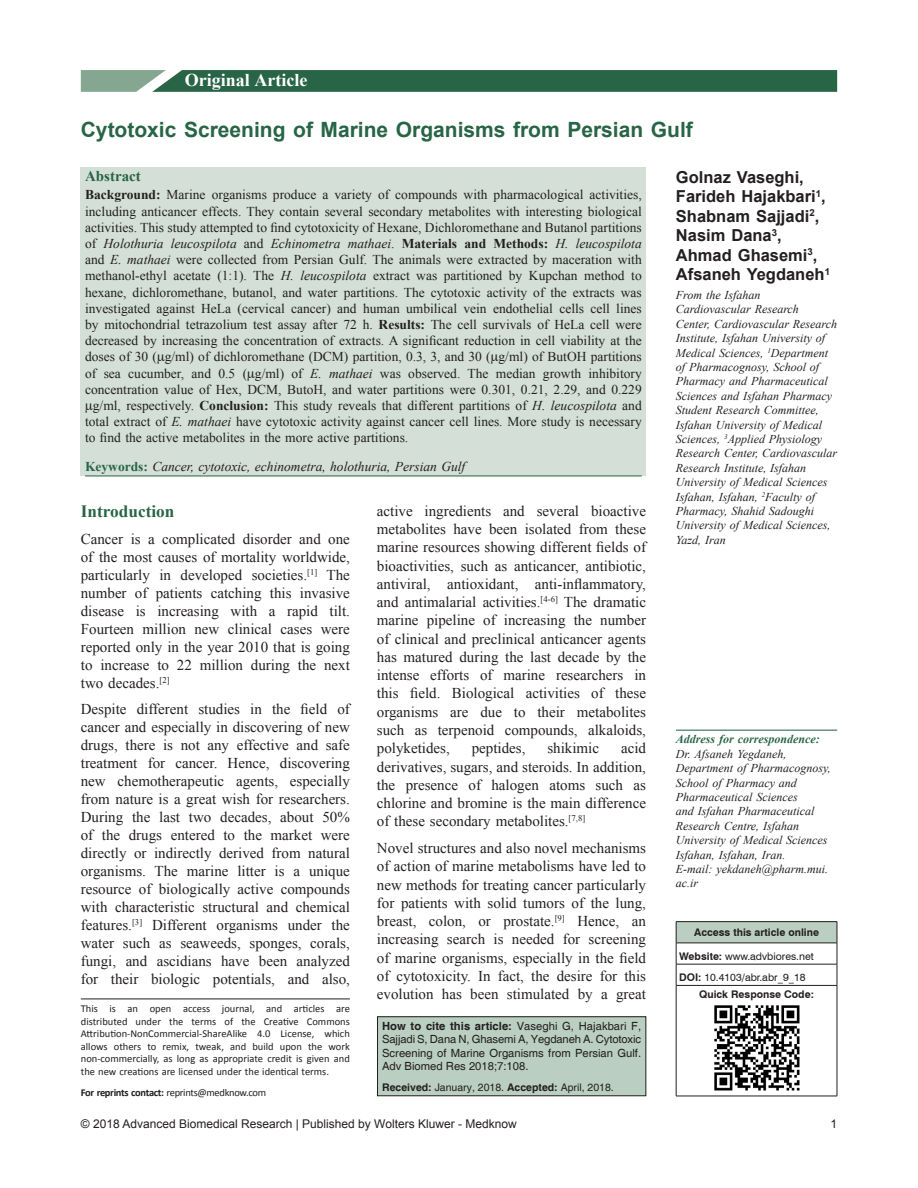
<style>
.page{position:relative;width:918px;height:1188px;background:#fff}
.page>*{position:absolute;margin:0;border:0;box-sizing:border-box;transform-origin:0 0}
.AT{font:700 21px "Arial";color:#286446}
.AH{font:700 18px "Times New Roman";color:#fff}
.t1{font:700 17.25px "Times New Roman";color:#286446}
.AU{font:700 16.5px/19.5px "Arial";color:#231f20}
.TX{font:15px/18.3px "Times New Roman";color:#231f20;text-align:justify}
.ABSH{font:700 15px "Times New Roman";color:#286446}
.ABS{font:13.5px "Times New Roman";color:#231f20}
.ABS-2{font:italic 13.5px "Times New Roman";color:#231f20}
.KWD{font:italic 13.5px "Times New Roman";color:#231f20}
.AFF{font:italic 12px/14.4px "Times New Roman";color:#231f20}
.ADD{font:italic 12px/14.4px "Times New Roman";color:#231f20}
.t2{font:12px "Arial";color:#231f20}
.HTC{font:11.25px/13.5px "Helvetica";color:#231f20;text-align:justify}
.OS{font:10.5px/12.6px "Calibri";color:#211d1e;text-align:justify}
.HIS{font:10.5px "Helvetica";color:#231f20}
.OS-2{font:10.5px "Calibri";letter-spacing:-.03em;color:#211d1e}
.Website{font:10.5px "Swiss 721 BT";color:#231f20}
.DOI{font:10.5px "Swiss 721 BT";color:#231f20}
.ATAO{font:700 10.5px "Swiss 721 BT";color:#231f20}
.QRC{font:700 10.5px "Swiss 721 BT";color:#231f20}
.s1{font-weight:700}
.s2{font-style:normal}
.s3{font-weight:700;font-style:normal}
.s4{font-style:italic}
.s5{font-weight:700;font-style:normal;color:#286446}
.s6{font-weight:700;color:#286446}
</style>
<div class="page">
<hr style="left:676px;top:730px;width:161px;height:1px;background:#286446">
<div style="left:81px;top:167px;width:565px;height:309px;background:#d3dfd7"></div>
<hr style="left:85px;top:476px;width:557px;height:1px;background:#286446">
<svg style="left:81px;top:70px;width:756px;height:22px;background:#376e52"></svg>
<div style="left:676px;top:922px;width:161px;height:21px;background:#bacec1"></div>
<hr style="left:676px;top:943px;width:161px;height:1px;background:#231f20">
<hr style="left:676px;top:964px;width:161px;height:1px;background:#231f20">
<hr style="left:676px;top:985px;width:161px;height:1px;background:#231f20">
<hr style="left:676px;top:921px;width:161px;height:1px;background:#231f20">
<svg style="left:676px;top:922px;width:1px;height:63px"></svg>
<svg style="left:837px;top:922px;width:1px;height:63px"></svg>
<hr style="left:676px;top:986px;width:1px;height:110px;background:#231f20">
<hr style="left:837px;top:986px;width:1px;height:110px;background:#231f20">
<hr style="left:676px;top:1096px;width:161px;height:1px;background:#231f20">
<img style="left:714px;top:1005px;width:85px;height:86px">
<hr style="left:81px;top:999px;width:269px;height:1px;background:#231f20">
<div style="left:378px;top:1017px;width:268px;height:79px;background:#bacec1"></div>
<div style="left:377px;top:1016px;width:269px;height:80px;border:1px solid #231f20"></div>
<p class="AH" style="left:185px;top:68px;width:124px">Original Article</p>
<p class="AT" style="left:81px;top:116px;width:614px">Cytotoxic Screening of Marine Organisms from Persian Gulf</p>
<p class="ABSH" style="left:85px;top:166px;width:57px">Abstract</p>
<p class="ABS" style="left:85px;top:186px;width:558px"><span class="s1">Background:</span> Marine organisms produce a variety of compounds with pharmacological activities,</p>
<p class="ABS" style="left:85px;top:202px;width:558px">including anticancer effects. They contain several secondary metabolites with interesting biological</p>
<p class="ABS" style="left:85px;top:218px;width:558px">activities. This study attempted to find cytotoxicity of Hexane, Dichloromethane and Butanol partitions</p>
<p class="ABS-2" style="left:85px;top:234px;width:558px"><span class="s2">of</span> Holothuria leucospilota <span class="s2">and</span> Echinometra mathaei<span class="s2">.</span> <span class="s3">Materials and Methods:</span> H. leucospilota</p>
<p class="ABS" style="left:85px;top:251px;width:558px">and <span class="s4">E. mathaei</span> were collected from Persian Gulf. The animals were extracted by maceration with</p>
<p class="ABS" style="left:85px;top:267px;width:558px">methanol‑ethyl acetate (1:1). The <span class="s4">H. leucospilota</span> extract was partitioned by Kupchan method to</p>
<p class="ABS" style="left:85px;top:283px;width:558px">hexane, dichloromethane, butanol, and water partitions. The cytotoxic activity of the extracts was</p>
<p class="ABS" style="left:85px;top:299px;width:558px">investigated against HeLa (cervical cancer) and human umbilical vein endothelial cells cell lines</p>
<p class="ABS" style="left:85px;top:315px;width:558px">by mitochondrial tetrazolium test assay after 72 h. <span class="s1">Results:</span> The cell survivals of HeLa cell were</p>
<p class="ABS" style="left:85px;top:332px;width:558px">decreased by increasing the concentration of extracts. A significant reduction in cell viability at the</p>
<p class="ABS" style="left:85px;top:348px;width:558px">doses of 30 ( g/ml) of dichloromethane (DCM) partition, 0.3, 3, and 30 ( g/ml) of ButOH partitions</p>
<p class="ABS" style="left:85px;top:364px;width:558px">of sea cucumber, and 0.5 ( g/ml) of <span class="s4">E. mathaei</span> was observed. The median growth inhibitory</p>
<p class="ABS" style="left:85px;top:380px;width:558px">concentration value of Hex, DCM, ButoH, and water partitions were 0.301, 0.21, 2.29, and 0.229</p>
<p class="ABS" style="left:93px;top:396px;width:550px">g/ml, respectively. <span class="s1">Conclusion:</span> This study reveals that different partitions of <span class="s4">H. leucospilota</span> and</p>
<p class="ABS" style="left:85px;top:413px;width:558px">total extract of <span class="s4">E. mathaei</span> have cytotoxic activity against cancer cell lines. More study is necessary</p>
<p class="ABS" style="left:85px;top:429px;width:325px">to find the active metabolites in the more active partitions.</p>
<p class="KWD" style="left:85px;top:458px;width:382px"><span class="s5">Keywords:</span> Cancer, cytotoxic, echinometra, holothuria, Persian Gulf</p>
<h1 class="t1" style="left:81px;top:499px;width:95px">Introduction</h1>
<p class="TX" style="left:81px;top:529px;width:271px">Cancer is a complicated disorder and one of the most causes of mortality worldwide, particularly in developed societies.<sup>[1]</sup> The number of patients catching this invasive disease is increasing with a rapid tilt.<br>Fourteen million new clinical cases were reported only in the year 2010 that is going to increase to 22 million during the next two decades.<sup>[2]</sup></p>
<p class="TX" style="left:81px;top:700px;width:271px">Despite different studies in the field of cancer and especially in discovering of new drugs, there is not any effective and safe treatment for cancer. Hence, discovering new chemotherapeutic agents, especially from nature is a great wish for researchers.<br>During the last two decades, about 50% of the drugs entered to the market were directly or indirectly derived from natural organisms. The marine litter is a unique resource of biologically active compounds with characteristic structural and chemical features.<sup>[3]</sup> Different organisms under the water such as seaweeds, sponges, corals, fungi, and ascidians have been analyzed for their biologic potentials, and also,</p>
<p class="OS" style="left:81px;top:1002px;width:271px">This is an open access journal, and articles are distributed under the terms of the Creative Commons Attribution‑NonCommercial‑ShareAlike 4.0 License, which allows others to remix, tweak, and build upon the work non‑commercially, as long as appropriate credit is given and the new creations are licensed under the identical terms.</p>
<p class="OS-2" style="left:81px;top:1085px;width:187px"><span class="s1">For reprints contact:</span> reprints@medknow.com</p>
<p class="TX" style="left:377px;top:501px;width:271px">active ingredients and several bioactive metabolites have been isolated from these marine resources showing different fields of bioactivities, such as anticancer, antibiotic, antiviral, antioxidant, anti‑inflammatory, and antimalarial activities.<sup>[4‑6]</sup> The dramatic marine pipeline of increasing the number of clinical and preclinical anticancer agents has matured during the last decade by the intense efforts of marine researchers in this field. Biological activities of these organisms are due to their metabolites such as terpenoid compounds, alkaloids, polyketides,</p>
<p class="TX" style="left:377px;top:739px;width:271px;text-indent:244px">acid derivatives, sugars, and steroids. In addition, the presence of halogen atoms such as chlorine and bromine is the main difference of these secondary metabolites.<sup>[7,8]</sup></p>
<p class="TX" style="left:377px;top:839px;width:271px">Novel structures and also novel mechanisms of action of marine metabolisms have led to new methods for treating cancer particularly for patients with solid tumors of the lung, breast, colon, or prostate.<sup>[9]</sup> Hence, an increasing search is needed for screening of marine organisms, especially in the field of cytotoxicity. In fact, the desire for this evolution has been stimulated by a great</p>
<p class="TX" style="left:472px;top:739px;width:55px">peptides,</p>
<p class="TX" style="left:547px;top:739px;width:53px">shikimic</p>
<p class="HTC" style="left:382px;top:1019px;width:261px"><span class="s1">How to cite this article:</span> Vaseghi G, Hajakbari F, Sajjadi S, Dana N, Ghasemi A, Yegdaneh A. Cytotoxic Screening of Marine Organisms from Persian Gulf.<br>Adv Biomed Res 2018;7:108.</p>
<p class="HIS" style="left:382px;top:1081px;width:233px"><span class="s1">Received:</span> January, 2018. <span class="s1">Accepted:</span> April, 2018.</p>
<p class="AU" style="left:676px;top:168px;width:156px">Golnaz Vaseghi,<br>Farideh Hajakbari<sup>1</sup>,<br>Shabnam Sajjadi<sup>2</sup>,<br>Nasim Dana<sup>3</sup>,<br>Ahmad Ghasemi<sup>3</sup>,<br>Afsaneh Yegdaneh<sup>1</sup></p>
<p class="AFF" style="left:676px;top:288px;width:163px">From the Isfahan<br>Cardiovascular Research<br>Center, Cardiovascular Research<br>Institute, Isfahan University of<br>Medical Sciences, <sup>1</sup>Department of Pharmacognosy, School of<br>Pharmacy and Pharmaceutical<br>Sciences and Isfahan Pharmacy<br>Student Research Committee,<br>Isfahan University of Medical<br>Sciences, <sup>3</sup>Applied Physiology<br>Research Center, Cardiovascular<br>Research Institute, Isfahan<br>University of Medical Sciences<br>Isfahan, Isfahan, <sup>2</sup>Faculty of<br>Pharmacy, Shahid Sadoughi<br>University of Medical Sciences,<br>Yazd, Iran</p>
<p class="ADD" style="left:676px;top:732px;width:156px"><span class="s6">Address for correspondence:<br></span>Dr. Afsaneh Yegdaneh,<br>Department of Pharmacognosy,<br>School of Pharmacy and<br>Pharmaceutical Sciences<br>and Isfahan Pharmaceutical<br>Research Centre, Isfahan<br>University of Medical Sciences<br>Isfahan, Isfahan, Iran.<br>E‑mail: yekdaneh@pharm.mui. ac.ir</p>
<p class="ATAO" style="left:694px;top:925px;width:126px">Access this article online</p>
<p class="Website" style="left:679px;top:949px;width:136px"><span class="s1">Website:</span> www.advbiores.net</p>
<p class="DOI" style="left:679px;top:971px;width:128px"><span class="s1">DOI:</span> 10.4103/abr.abr_9_18</p>
<p class="QRC" style="left:699px;top:987px;width:116px">Quick Response Code:</p>
<p class="t2" style="left:81px;top:1116px;width:437px">© 2018 Advanced Biomedical Research | Published by Wolters Kluwer - Medknow</p>
<p class="t2" style="left:830px;top:1116px;width:8px">1</p>
</div>
